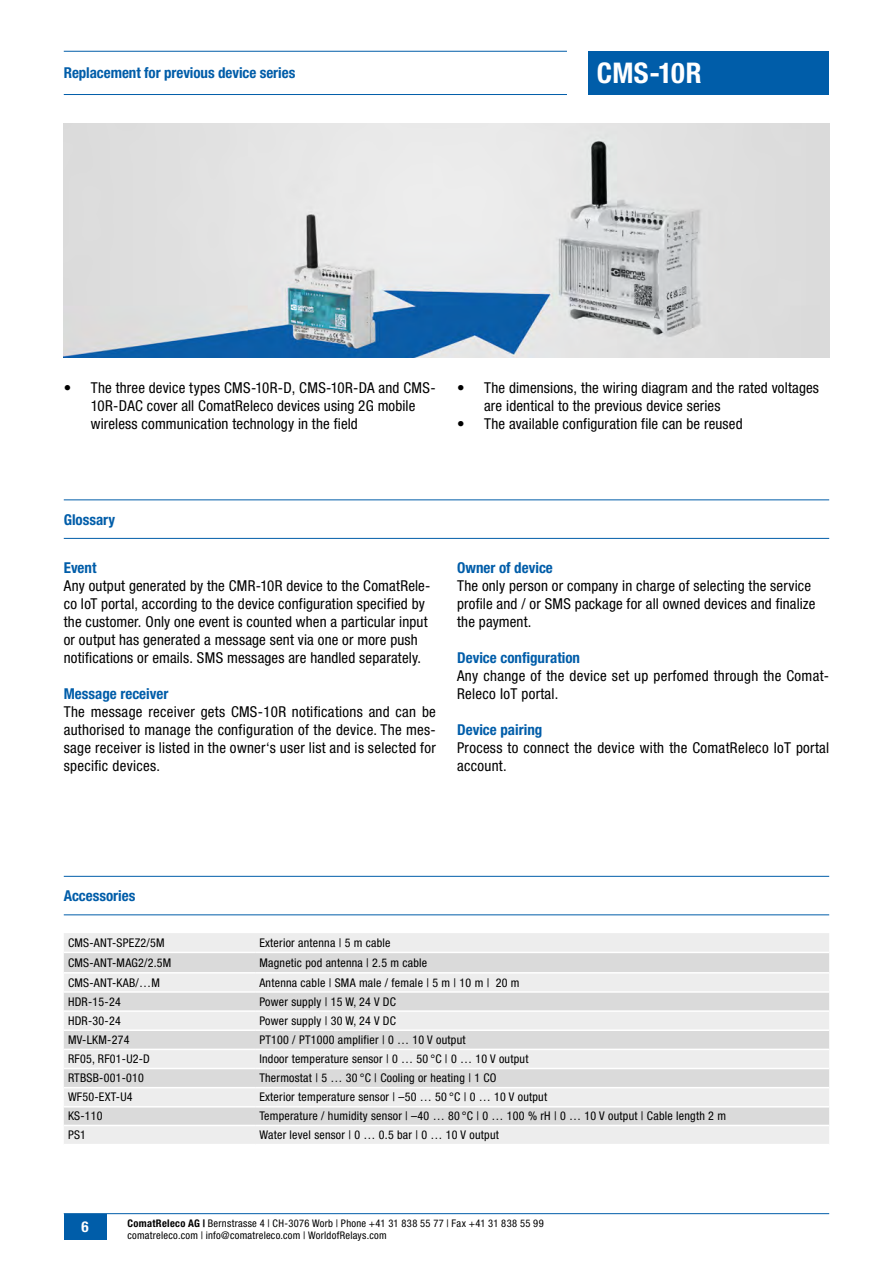
<style>
.page{position:relative;width:893px;height:1263px;background:#fff}
.page>*{position:absolute;margin:0;border:0;box-sizing:border-box;transform-origin:0 0}
.t1{font:700 condensed 28.5px "Helvetica Neue LT Std";letter-spacing:.015em;color:#fff}
.t2{font:condensed 15px/18px "Helvetica Neue LT Std";letter-spacing:.015em;color:#000}
.t3{font:700 condensed 15px "Helvetica Neue LT Std";color:#005da9}
.t4{font:700 condensed 15px "Helvetica Neue LT Std";color:#fff}
.t5{font:condensed 12px "Helvetica Neue LT Std";letter-spacing:.02em;color:#000}
.t6{font:condensed 10.5px/12.6px "Helvetica Neue LT Std";letter-spacing:.025em;color:#000}
.s1{font-weight:700}
</style>
<div class="page">
<hr style="left:64px;top:1213px;width:765px;height:1px;background:#005da9">
<div style="left:64px;top:1214px;width:42px;height:25px;background:#005da9"></div>
<div style="left:64px;top:933px;width:765px;height:211px;background:#ededed"></div>
<svg style="left:64px;top:953px;width:765px;height:172px;background:#e2e2e2"></svg>
<hr style="left:64px;top:952px;width:191px;height:1px;background:#fff">
<hr style="left:255px;top:952px;width:574px;height:1px;background:#fff">
<hr style="left:64px;top:972px;width:191px;height:1px;background:#fff">
<hr style="left:255px;top:972px;width:574px;height:1px;background:#fff">
<hr style="left:64px;top:991px;width:191px;height:2px;background:#fff">
<hr style="left:255px;top:991px;width:574px;height:2px;background:#fff">
<hr style="left:64px;top:1010px;width:191px;height:2px;background:#fff">
<hr style="left:255px;top:1010px;width:574px;height:2px;background:#fff">
<hr style="left:64px;top:1029px;width:191px;height:2px;background:#fff">
<hr style="left:255px;top:1029px;width:574px;height:2px;background:#fff">
<hr style="left:64px;top:1048px;width:191px;height:2px;background:#fff">
<hr style="left:255px;top:1048px;width:574px;height:2px;background:#fff">
<hr style="left:64px;top:1068px;width:191px;height:1px;background:#fff">
<hr style="left:255px;top:1068px;width:574px;height:1px;background:#fff">
<hr style="left:64px;top:1087px;width:191px;height:1px;background:#fff">
<hr style="left:255px;top:1087px;width:574px;height:1px;background:#fff">
<hr style="left:64px;top:1106px;width:191px;height:1px;background:#fff">
<hr style="left:255px;top:1106px;width:574px;height:1px;background:#fff">
<hr style="left:64px;top:1125px;width:191px;height:1px;background:#fff">
<hr style="left:255px;top:1125px;width:574px;height:1px;background:#fff">
<img style="left:64px;top:123px;width:765px;height:234px">
<div style="left:588px;top:51px;width:241px;height:44px;background:#005da9"></div>
<hr style="left:64px;top:51px;width:503px;height:1px;background:#005da9">
<hr style="left:64px;top:94px;width:503px;height:1px;background:#005da9">
<hr style="left:64px;top:500px;width:765px;height:1px;background:#005da9">
<hr style="left:64px;top:876px;width:765px;height:1px;background:#005da9">
<hr style="left:64px;top:538px;width:765px;height:1px;background:#005da9">
<hr style="left:64px;top:914px;width:765px;height:1px;background:#005da9">
<p class="t3" style="left:64px;top:64px;width:233px">Replacement for previous device series</p>
<h1 class="t1" style="left:597px;top:56px;width:106px">CMS-10R</h1>
<p class="t2" style="left:91px;top:379px;width:346px;text-indent:-27px">• The three device types CMS-10R-D, CMS-10R-DA and CMS-<br>10R-DAC cover all ComatReleco devices using 2G mobile wireless communication technology in the field</p>
<p class="t2" style="left:484px;top:379px;width:336px;text-indent:-27px">• The dimensions, the wiring diagram and the rated voltages are identical to the previous device series</p>
<p class="t2" style="left:457px;top:415px;width:287px">• The available configuration file can be reused</p>
<p class="t3" style="left:64px;top:510px;width:53px">Glossary</p>
<p class="t3" style="left:64px;top:559px;width:34px">Event</p>
<p class="t2" style="left:64px;top:577px;width:368px">Any output generated by the CMR-10R device to the ComatRele&shy;co IoT portal, according to the device configuration specified by the customer. Only one event is counted when a particular input or output has generated a message sent via one or more push notifications or emails. SMS messages are handled separately.</p>
<p class="t3" style="left:64px;top:685px;width:106px">Message receiver</p>
<p class="t2" style="left:64px;top:703px;width:374px;text-align:justify">The message receiver gets CMS-10R notifications and can be authorised to manage the configuration of the device. The mes&shy;sage receiver is listed in the owner‘s user list and is selected for specific devices.</p>
<p class="t3" style="left:457px;top:559px;width:97px">Owner of device</p>
<p class="t2" style="left:457px;top:577px;width:360px">The only person or company in charge of selecting the service profile and / or SMS package for all owned devices and finalize the payment.</p>
<p class="t3" style="left:457px;top:649px;width:124px">Device configuration</p>
<p class="t2" style="left:457px;top:667px;width:372px">Any change of the device set up perfomed through the Comat-<br>Releco IoT portal.</p>
<p class="t3" style="left:457px;top:721px;width:87px">Device pairing</p>
<p class="t2" style="left:457px;top:739px;width:374px">Process to connect the device with the ComatReleco IoT portal account.</p>
<p class="t3" style="left:64px;top:886px;width:73px">Accessories</p>
<p class="t5" style="left:68px;top:936px;width:98px">CMS-ANT-SPEZ2/5M</p>
<p class="t5" style="left:259px;top:936px;width:133px">Exterior antenna | 5 m cable</p>
<p class="t5" style="left:68px;top:956px;width:105px">CMS-ANT-MAG2/2.5M</p>
<p class="t5" style="left:259px;top:956px;width:169px">Magnetic pod antenna | 2.5 m cable</p>
<p class="t5" style="left:68px;top:975px;width:93px">CMS-ANT-KAB/…M</p>
<p class="t5" style="left:259px;top:975px;width:262px">Antenna cable | SMA male / female | 5 m | 10 m | 20 m</p>
<p class="t5" style="left:68px;top:995px;width:54px">HDR-15-24</p>
<p class="t5" style="left:259px;top:995px;width:138px">Power supply | 15 W, 24 V DC</p>
<p class="t5" style="left:68px;top:1014px;width:54px">HDR-30-24</p>
<p class="t5" style="left:259px;top:1014px;width:138px">Power supply | 30 W, 24 V DC</p>
<p class="t5" style="left:68px;top:1033px;width:63px">MV-LKM-274</p>
<p class="t5" style="left:259px;top:1033px;width:208px">PT100 / PT1000 amplifier | 0 … 10 V output</p>
<p class="t5" style="left:68px;top:1052px;width:83px">RF05, RF01-U2-D</p>
<p class="t5" style="left:259px;top:1052px;width:271px">Indoor temperature sensor | 0 … 50 °C | 0 … 10 V output</p>
<p class="t5" style="left:68px;top:1071px;width:77px">RTBSB-001-010</p>
<p class="t5" style="left:259px;top:1071px;width:239px">Thermostat | 5 … 30 °C | Cooling or heating | 1 CO</p>
<p class="t5" style="left:68px;top:1090px;width:66px">WF50-EXT-U4</p>
<p class="t5" style="left:259px;top:1090px;width:289px">Exterior temperature sensor | –50 … 50 °C | 0 … 10 V output</p>
<p class="t5" style="left:68px;top:1109px;width:36px">KS-110</p>
<p class="t5" style="left:259px;top:1109px;width:468px">Temperature / humidity sensor | –40 … 80 °C | 0 … 100 % rH | 0 … 10 V output | Cable length 2 m</p>
<p class="t5" style="left:68px;top:1128px;width:20px">PS1</p>
<p class="t5" style="left:259px;top:1128px;width:241px">Water level sensor | 0 … 0.5 bar | 0 … 10 V output</p>
<p class="t4" style="left:81px;top:1217px;width:9px">6</p>
<p class="t6" style="left:128px;top:1216px;width:418px"><span class="s1">ComatReleco AG |</span> Bernstrasse 4 | CH-3076 Worb | Phone +41 31 838 55 77 | Fax +41 31 838 55 99 comatreleco.com | info@comatreleco.com | WorldofRelays.com</p>
</div>
